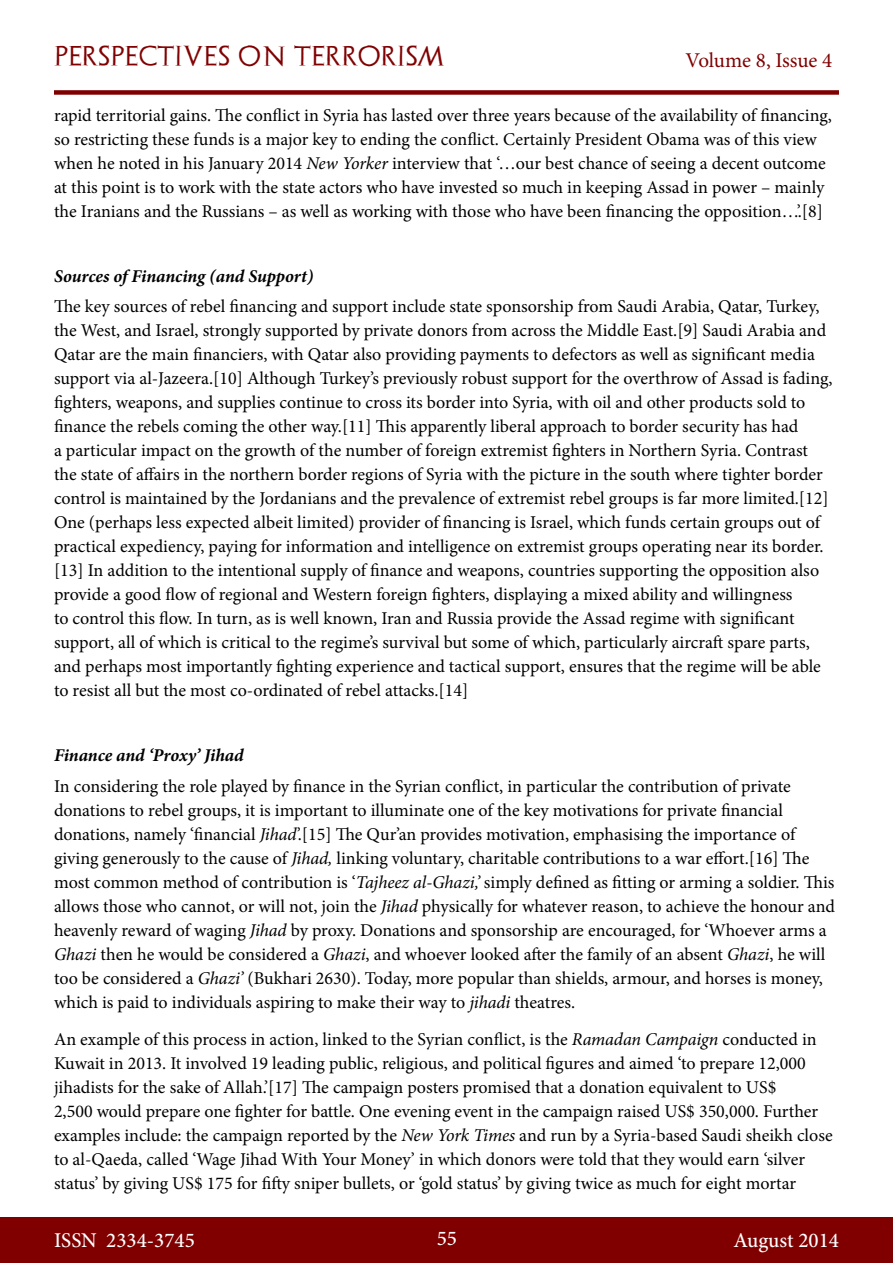
<style>
.page{position:relative;width:893px;height:1263px;background:#fff}
.page>*{position:absolute;margin:0;border:0;box-sizing:border-box;transform-origin:0 0}
.t1{font:500 21px "Minion Pro";color:#fff}
.t2{font:21px "Archeologicaps";letter-spacing:.045em;color:#800000}
.t3{font:21px "Minion Pro";letter-spacing:-.005em;color:#800000}
.t4{font:18px/24px "Minion Pro";letter-spacing:-.005em;color:#000}
.t5{font:italic 700 18px "Minion Pro";letter-spacing:-.005em;color:#000}
.s1{font-style:italic}
</style>
<div class="page">
<div style="left:0;top:1217px;width:893px;height:46px;background:#800000"></div>
<div style="left:54px;top:90px;width:785px;height:5px;background:#800000"></div>
<p class="t2" style="left:54px;top:43px;width:392px">PERSPECTIVES ON TERRORISM</p>
<p class="t3" style="left:686px;top:46px;width:148px">Volume 8, Issue 4</p>
<p class="t4" style="left:54px;top:103px;width:779px">rapid territorial gains. The conflict in Syria has lasted over three years because of the availability of financing, so restricting these funds is a major key to ending the conflict. Certainly President Obama was of this view when he noted in his January 2014 <span class="s1">New Yorker</span> interview that ‘…our best chance of seeing a decent outcome at this point is to work with the state actors who have invested so much in keeping Assad in power – mainly the Iranians and the Russians – as well as working with those who have been financing the opposition…’.[8]</p>
<p class="t5" style="left:54px;top:263px;width:261px">Sources of Financing (and Support)</p>
<p class="t4" style="left:54px;top:295px;width:780px">The key sources of rebel financing and support include state sponsorship from Saudi Arabia, Qatar, Turkey, the West, and Israel, strongly supported by private donors from across the Middle East.[9] Saudi Arabia and Qatar are the main financiers, with Qatar also providing payments to defectors as well as significant media support via al-Jazeera.[10] Although Turkey’s previously robust support for the overthrow of Assad is fading, fighters, weapons, and supplies continue to cross its border into Syria, with oil and other products sold to finance the rebels coming the other way.[11] This apparently liberal approach to border security has had<br>a particular impact on the growth of the number of foreign extremist fighters in Northern Syria. Contrast the state of affairs in the northern border regions of Syria with the picture in the south where tighter border control is maintained by the Jordanians and the prevalence of extremist rebel groups is far more limited.[12] One (perhaps less expected albeit limited) provider of financing is Israel, which funds certain groups out of practical expediency, paying for information and intelligence on extremist groups operating near its border. [13] In addition to the intentional supply of finance and weapons, countries supporting the opposition also provide a good flow of regional and Western foreign fighters, displaying a mixed ability and willingness<br>to control this flow. In turn, as is well known, Iran and Russia provide the Assad regime with significant support, all of which is critical to the regime’s survival but some of which, particularly aircraft spare parts, and perhaps most importantly fighting experience and tactical support, ensures that the regime will be able to resist all but the most co-ordinated of rebel attacks.[14]</p>
<p class="t5" style="left:54px;top:742px;width:191px">Finance and ‘Proxy’ Jihad</p>
<p class="t4" style="left:54px;top:774px;width:782px">In considering the role played by finance in the Syrian conflict, in particular the contribution of private donations to rebel groups, it is important to illuminate one of the key motivations for private financial donations, namely ‘financial <span class="s1">Jihad</span>’.[15] The Qur’an provides motivation, emphasising the importance of giving generously to the cause of <span class="s1">Jihad,</span> linking voluntary, charitable contributions to a war effort.[16] The most common method of contribution is ‘<span class="s1">Tajheez al-Ghazi,’</span> simply defined as fitting or arming a soldier. This allows those who cannot, or will not, join the <span class="s1">Jihad</span> physically for whatever reason, to achieve the honour and heavenly reward of waging <span class="s1">Jihad</span> by proxy. Donations and sponsorship are encouraged, for ‘Whoever arms a <span class="s1">Ghazi</span> then he would be considered a <span class="s1">Ghazi</span>, and whoever looked after the family of an absent <span class="s1">Ghazi</span>, he will too be considered a <span class="s1">Ghazi’</span> (Bukhari 2630). Today, more popular than shields, armour, and horses is money, which is paid to individuals aspiring to make their way to <span class="s1">jihadi</span> theatres.</p>
<p class="t4" style="left:54px;top:1027px;width:780px">An example of this process in action, linked to the Syrian conflict, is the <span class="s1">Ramadan Campaign</span> conducted in Kuwait in 2013. It involved 19 leading public, religious, and political figures and aimed ‘to prepare 12,000 jihadists for the sake of Allah.’[17] The campaign posters promised that a donation equivalent to US$<br>2,500 would prepare one fighter for battle. One evening event in the campaign raised US$ 350,000. Further examples include: the campaign reported by the <span class="s1">New York Times</span> and run by a Syria-based Saudi sheikh close to al-Qaeda, called ‘Wage Jihad With Your Money’ in which donors were told that they would earn ‘silver status’ by giving US$ 175 for fifty sniper bullets, or ‘gold status’ by giving twice as much for eight mortar</p>
<p class="t1" style="left:54px;top:1226px;width:142px">ISSN 2334-3745</p>
<p class="t1" style="left:437px;top:1224px;width:22px">55</p>
<p class="t1" style="left:733px;top:1226px;width:107px">August 2014</p>
</div>
